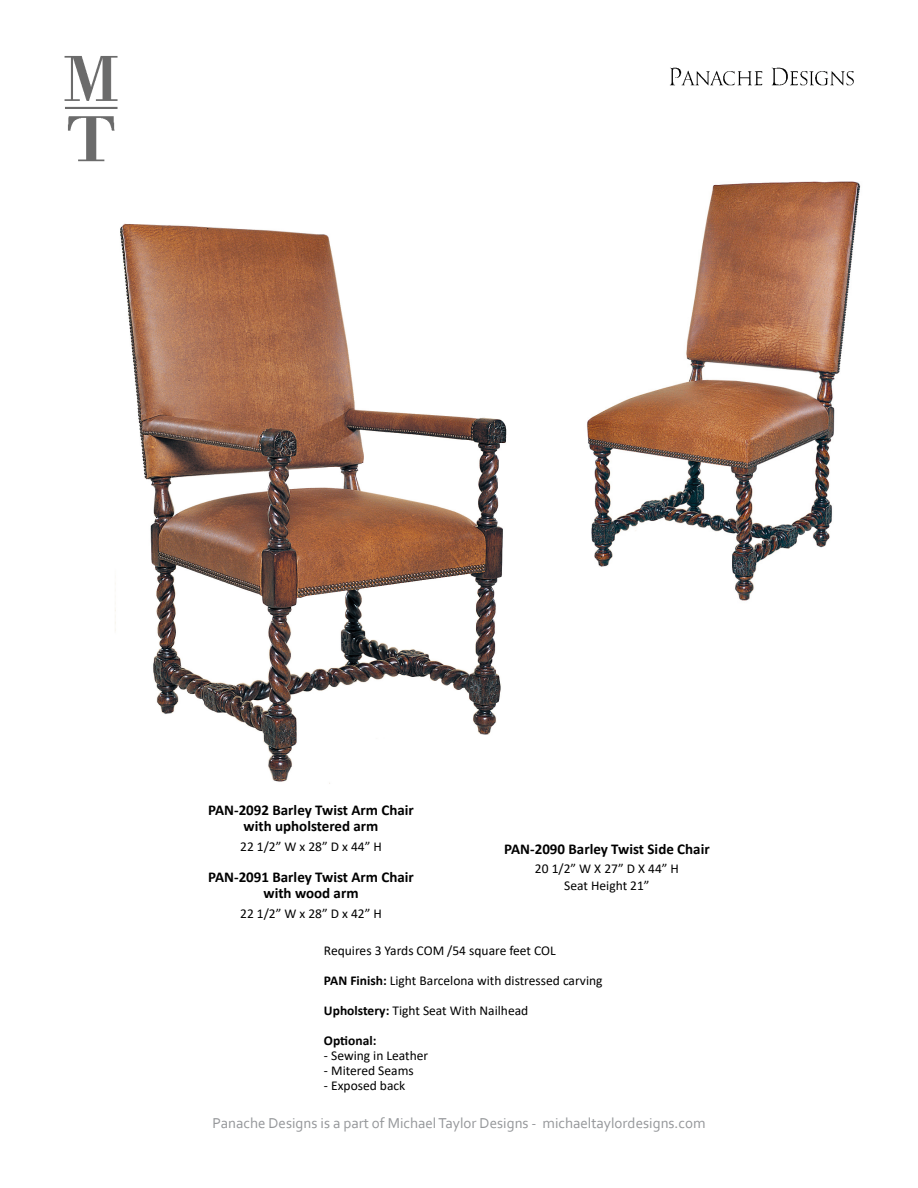
<style>
.page{position:relative;width:918px;height:1188px;background:#fff}
.page>*{position:absolute;margin:0;border:0;box-sizing:border-box;transform-origin:0 0}
.t1{font:700 15px/16.5px "Calibri";color:#000;text-align:center}
.t2{font:15px "Corbel";color:#95979a}
.t3{font:13.5px/16.5px "Calibri";color:#000;text-align:center}
.t4{font:700 13.5px "Calibri";color:#000}
.s1{font-weight:700}
</style>
<div class="page">
<img style="left:670px;top:67px;width:184px;height:19px">
<img style="left:64px;top:56px;width:54px;height:106px">
<img style="left:587px;top:181px;width:274px;height:420px">
<img style="left:115px;top:223px;width:392px;height:561px">
<p class="t1" style="left:208px;top:803px;width:207px">PAN-2092 Barley Twist Arm Chair with upholstered arm</p>
<p class="t3" style="left:240px;top:839px;width:143px">22 1/2” W x 28” D x 44” H</p>
<p class="t1" style="left:504px;top:842px;width:207px">PAN-2090 Barley Twist Side Chair</p>
<p class="t3" style="left:535px;top:861px;width:146px">20 1/2” W X 27” D X 44” H<br>Seat Height 21”</p>
<p class="t1" style="left:208px;top:870px;width:207px">PAN-2091 Barley Twist Arm Chair with wood arm</p>
<p class="t3" style="left:240px;top:906px;width:143px">22 1/2” W x 28” D x 42” H</p>
<p class="t3" style="left:324px;top:943px;width:233px">Requires 3 Yards COM /54 square feet COL</p>
<p class="t3" style="left:324px;top:973px;width:280px"><span class="s1">PAN Finish:</span> Light Barcelona with distressed carving</p>
<p class="t3" style="left:324px;top:1003px;width:206px"><span class="s1">Upholstery:</span> Tight Seat With Nailhead</p>
<p class="t4" style="left:324px;top:1036px;width:54px">Op!onal:</p>
<p class="t3" style="left:324px;top:1048px;width:106px">- Sewing in Leather</p>
<p class="t3" style="left:324px;top:1063px;width:91px">- Mitered Seams</p>
<p class="t3" style="left:324px;top:1078px;width:83px">- Exposed back</p>
<p class="t2" style="left:212px;top:1117px;width:495px">Panache Designs is a part of Michael Taylor Designs - michaeltaylordesigns.com</p>
</div>
